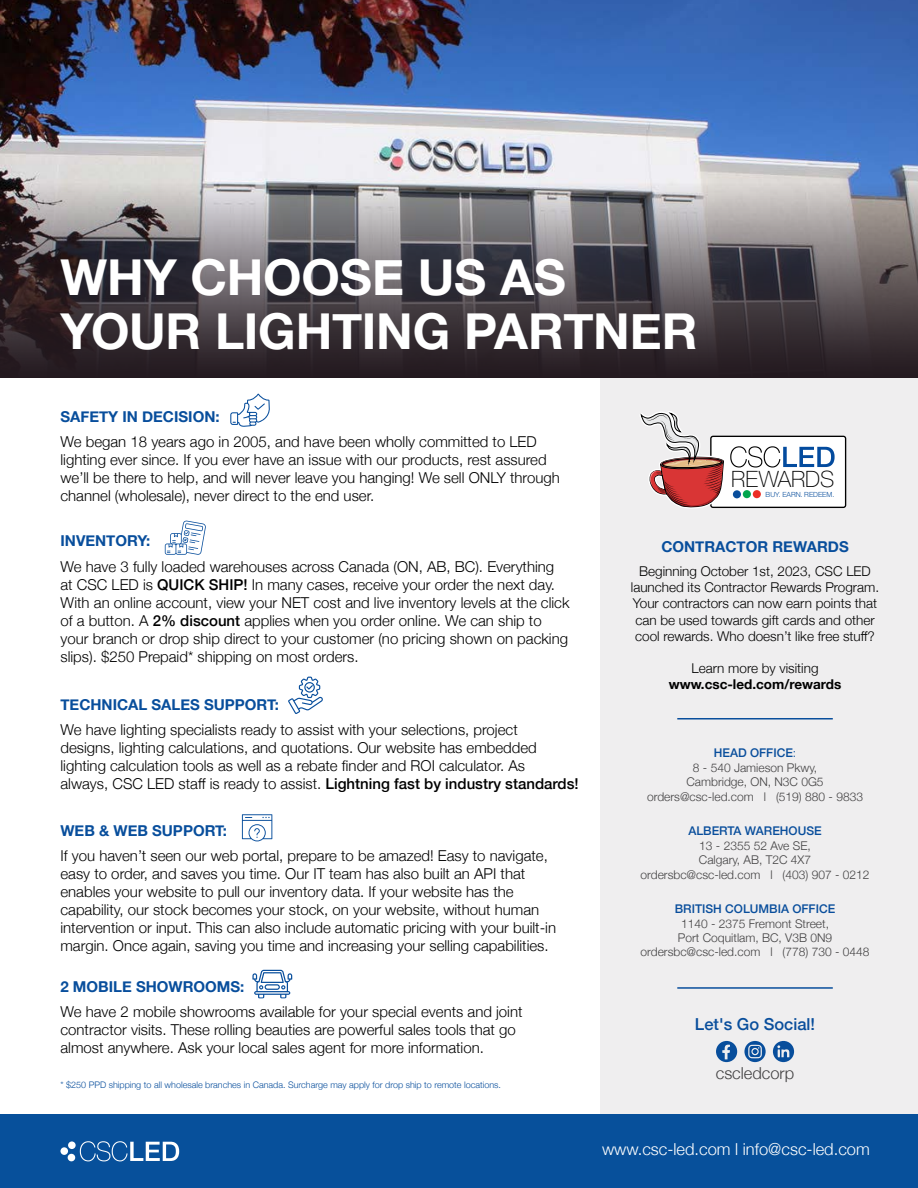
<style>
.page{position:relative;width:918px;height:1188px;background:#fff}
.page>*{position:absolute;margin:0;border:0;box-sizing:border-box;transform-origin:0 0}
.t1{font:700 49.5px/54px "Helvetica Neue";letter-spacing:-.005em;color:#fff}
.t2{font:100 22.5px "Helvetica Neue";letter-spacing:-.005em;color:#010101}
.t3{font:300 16.5px "Helvetica Neue";color:#fff}
.t4{font:500 16.5px "Helvetica Neue";color:#094e9c}
.t5{font:300 16.5px "Helvetica Neue";color:#424142}
.t6{font:300 15px/18px "Helvetica Neue";color:#000}
.t7{font:700 15px "Helvetica Neue";color:#084e9c}
.t8{font:300 13.5px/16.2px "Helvetica Neue";color:#000;text-align:center}
.t9{font:700 13.5px "Helvetica Neue";color:#000}
.t10{font:300 12px/14.4px "Helvetica Neue";color:#424142;text-align:center}
.t11{font:500 12px "Helvetica Neue";color:#094e9c}
.t12{font:300 9px "Helvetica Neue";color:#084e9c}
.t13{font:300 7.05px "Helvetica Neue";color:#094e9c}
.s1{font-weight:500}
.s2{font-weight:500;color:#094e9c}
.s3{color:#094e9c}
</style>
<div class="page">
<div style="left:600px;top:378px;width:318px;height:736px;background:#efeeef"></div>
<svg style="left:640px;top:411px;width:206px;height:98px"></svg>
<svg style="left:0;top:0;width:918px;height:378px;background:#606980"></svg>
<svg style="left:242px;top:814px;width:30px;height:27px"></svg>
<svg style="left:288px;top:677px;width:35px;height:37px"></svg>
<svg style="left:230px;top:394px;width:40px;height:33px"></svg>
<svg style="left:165px;top:521px;width:41px;height:34px"></svg>
<div style="left:0;top:1114px;width:918px;height:74px;background:#07509b"></div>
<svg style="left:80px;top:1141px;width:99px;height:20px"></svg>
<div style="left:60px;top:1147px;width:8px;height:8px;background:#fff;border-radius:50%"></div>
<div style="left:68px;top:1154px;width:7px;height:7px;background:#fff;border-radius:50%"></div>
<div style="left:68px;top:1141px;width:8px;height:8px;background:#fff;border-radius:50%"></div>
<svg style="left:252px;top:970px;width:40px;height:28px"></svg>
<svg style="left:716px;top:1041px;width:21px;height:21px"></svg>
<svg style="left:744px;top:1041px;width:22px;height:21px"></svg>
<svg style="left:773px;top:1041px;width:21px;height:21px"></svg>
<hr style="left:677px;top:718px;width:156px;height:2px;background:#094e9c">
<hr style="left:677px;top:987px;width:156px;height:2px;background:#094e9c">
<h1 class="t1" style="left:60px;top:251px;width:639px">WHY CHOOSE US AS<br>YOUR LIGHTING PARTNER</h1>
<p class="t7" style="left:60px;top:405px;width:161px">SAFETY IN DECISION:</p>
<p class="t6" style="left:60px;top:432px;width:501px">We began 18 years ago in 2005, and have been wholly committed to LED lighting ever since. If you ever have an issue with our products, rest assured we’ll be there to help, and will never leave you hanging! We sell ONLY through channel (wholesale), never direct to the end user.</p>
<h2 class="t2" style="left:731px;top:462px;width:105px">REWARDS</h2>
<p class="t13" style="left:766px;top:489px;width:70px">BUY. EARN. REDEEM.</p>
<p class="t7" style="left:60px;top:529px;width:91px">INVENTORY:</p>
<p class="t6" style="left:60px;top:557px;width:511px">We have 3 fully loaded warehouses across Canada (ON, AB, BC). Everything at CSC LED is <span class="s1">QUICK SHIP!</span> In many cases, receive your order the next day.<br>With an online account, view your NET cost and live inventory levels at the click of a button. A <span class="s1">2% discount</span> applies when you order online. We can ship to your branch or drop ship direct to your customer (no pricing shown on packing slips). $250 Prepaid* shipping on most orders.</p>
<p class="t7" style="left:60px;top:693px;width:220px">TECHNICAL SALES SUPPORT:</p>
<p class="t6" style="left:60px;top:720px;width:520px">We have lighting specialists ready to assist with your selections, project<br>designs, lighting calculations, and quotations. Our website has embedded lighting calculation tools as well as a rebate finder and ROI calculator. As<br>always, CSC LED staff is ready to assist. <span class="s1">Lightning fast by industry standards!</span></p>
<p class="t7" style="left:60px;top:819px;width:168px">WEB &amp; WEB SUPPORT:</p>
<p class="t6" style="left:60px;top:846px;width:497px">If you haven’t seen our web portal, prepare to be amazed! Easy to navigate, easy to order, and saves you time. Our IT team has also built an API that enables your website to pull our inventory data. If your website has the capability, our stock becomes your stock, on your website, without human intervention or input. This can also include automatic pricing with your built-in margin. Once again, saving you time and increasing your selling capabilities.</p>
<p class="t7" style="left:60px;top:975px;width:185px">2 MOBILE SHOWROOMS:</p>
<p class="t6" style="left:60px;top:1002px;width:464px">We have 2 mobile showrooms available for your special events and joint contractor visits. These rolling beauties are powerful sales tools that go almost anywhere. Ask your local sales agent for more information.</p>
<p class="t12" style="left:60px;top:1078px;width:442px">* $250 PPD shipping to all wholesale branches in Canada. Surcharge may apply for drop ship to remote locations.</p>
<p class="t7" style="left:661px;top:535px;width:189px">CONTRACTOR REWARDS</p>
<p class="t8" style="left:631px;top:562px;width:250px">Beginning October 1st, 2023, CSC LED launched its Contractor Rewards Program.<br>Your contractors can now earn points that can be used towards gift cards and other cool rewards. Who doesn’t like free stuff?</p>
<p class="t8" style="left:692px;top:659px;width:129px">Learn more by visiting</p>
<p class="t9" style="left:669px;top:674px;width:174px">www.csc-led.com/rewards</p>
<p class="t10" style="left:647px;top:745px;width:217px"><span class="s2">HEAD OFFICE</span><span class="s3">:<br></span>8 - 540 Jamieson Pkwy,<br>Cambridge, ON, N3C 0G5 orders@csc-led.com l (519) 880 - 9833</p>
<p class="t11" style="left:688px;top:821px;width:135px">ALBERTA WAREHOUSE</p>
<p class="t10" style="left:641px;top:837px;width:231px">13 - 2355 52 Ave SE,<br>Calgary, AB, T2C 4X7 ordersbc@csc-led.com l (403) 907 - 0212</p>
<p class="t11" style="left:675px;top:899px;width:162px">BRITISH COLUMBIA OFFICE</p>
<p class="t10" style="left:641px;top:915px;width:231px">1140 - 2375 Fremont Street,<br>Port Coquitlam, BC, V3B 0N9 ordersbc@csc-led.com l (778) 730 - 0448</p>
<p class="t4" style="left:695px;top:1011px;width:122px">Let's Go Social!</p>
<p class="t5" style="left:716px;top:1060px;width:80px">cscledcorp</p>
<p class="t3" style="left:602px;top:1136px;width:269px">www.csc-led.com l info@csc-led.com</p>
</div>
